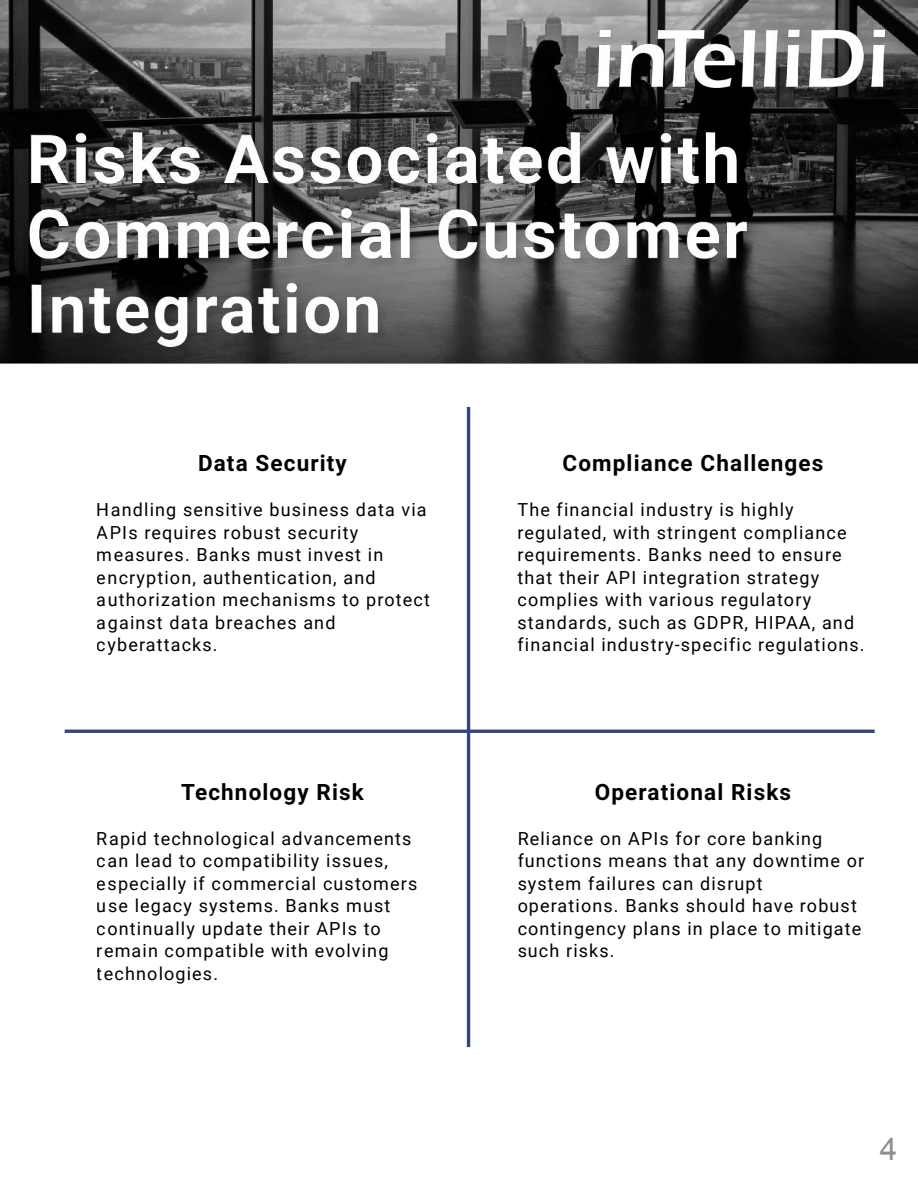
<style>
.page{position:relative;width:918px;height:1188px;background:#fff}
.page>*{position:absolute;margin:0;border:0;box-sizing:border-box;transform-origin:0 0}
.t1{font:31.5px "Arial";color:#8f8f8f}
.t2{font:700 22.5px "Roboto";letter-spacing:.05em;color:#000}
.t3{font:18px/22.5px "Roboto";letter-spacing:.065em;color:#000}
</style>
<div class="page">
<img style="left:0;top:0;width:918px;height:364px">
<img style="left:22px;top:116px;width:764px;height:248px">
<hr style="left:66px;top:730px;width:807px;height:3px;background:#33477c">
<hr style="left:467px;top:409px;width:3px;height:636px;background:#33477c">
<img style="left:594px;top:26px;width:295px;height:66px">
<p class="t2" style="left:198px;top:451px;width:150px">Data Security</p>
<p class="t3" style="left:97px;top:499px;width:335px">Handling sensitive business data via<br>APIs requires robust security measures. Banks must invest in encryption, authentication, and authorization mechanisms to protect against data breaches and cyberattacks.</p>
<p class="t2" style="left:181px;top:779px;width:184px">Technology Risk</p>
<p class="t3" style="left:97px;top:827px;width:322px">Rapid technological advancements can lead to compatibility issues, especially if commercial customers use legacy systems. Banks must continually update their APIs to remain compatible with evolving technologies.</p>
<p class="t2" style="left:563px;top:451px;width:262px">Compliance Challenges</p>
<p class="t3" style="left:518px;top:499px;width:349px">The financial industry is highly regulated, with stringent compliance requirements. Banks need to ensure that their API integration strategy complies with various regulatory standards, such as GDPR, HIPAA, and financial industry-specific regulations.</p>
<p class="t2" style="left:595px;top:779px;width:198px">Operational Risks</p>
<p class="t3" style="left:518px;top:827px;width:348px">Reliance on APIs for core banking functions means that any downtime or system failures can disrupt operations. Banks should have robust contingency plans in place to mitigate such risks.</p>
<h1 class="t1" style="left:880px;top:1131px;width:19px">4</h1>
</div>
